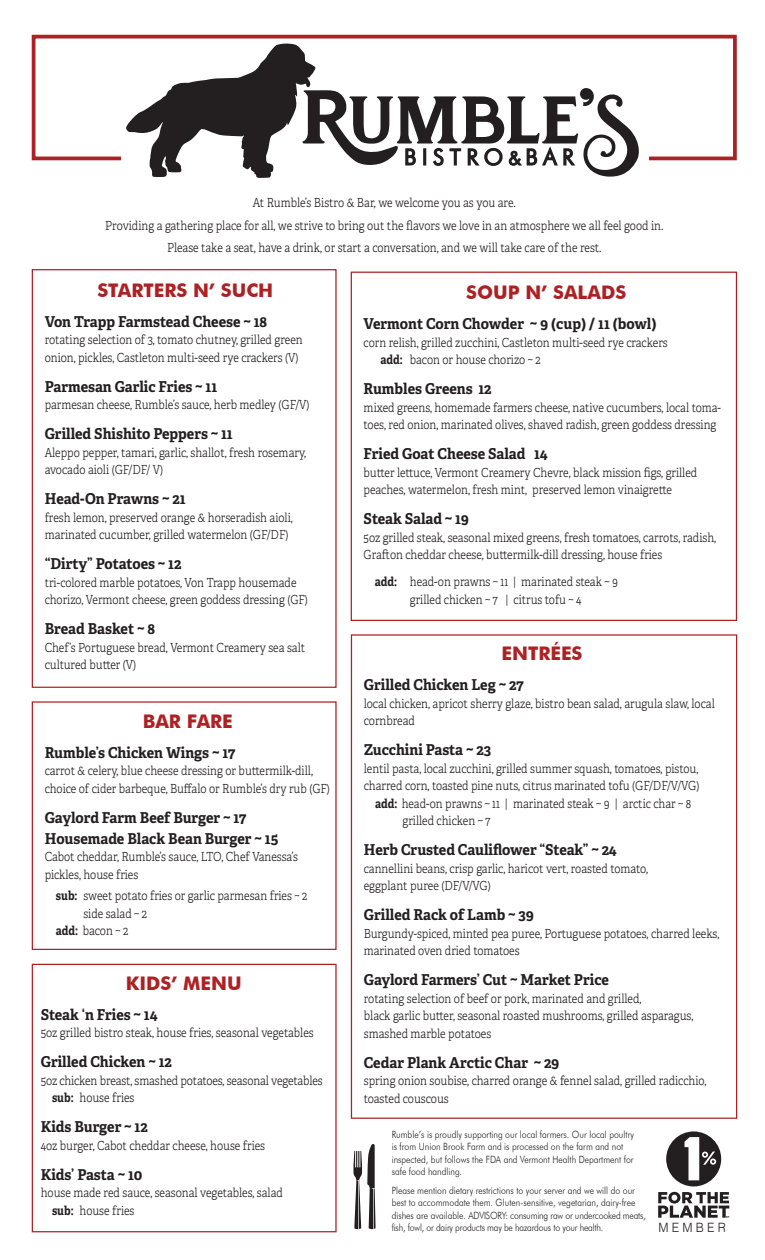
<style>
.page{position:relative;width:765px;height:1260px;background:#fff}
.page>*{position:absolute;margin:0;border:0;box-sizing:border-box;transform-origin:0 0}
.t1{font:700 18.75px "Futura BT";color:#ad2124}
.t2{font:700 15px/21.2px "Adelle";color:#231f20;scale:.95 1}
.t3{font:300 12.88px "Helvetica";letter-spacing:.26em;color:#231f20;scale:.95 1}
.t4{font:300 12.5px/17.5px "Adelle";color:#231f20;scale:.87 1}
.t5{font:300 10px/12.5px "Futura BT";color:#231f20;scale:.87 1}
.s1{font-weight:700}
</style>
<div class="page">
<div style="left:32px;top:964px;width:305px;height:268px;border:1px solid #ad2124"></div>
<div style="left:32px;top:701px;width:305px;height:249px;border:1px solid #ad2124"></div>
<div style="left:32px;top:269px;width:305px;height:419px;border:1px solid #ad2124"></div>
<div style="left:351px;top:272px;width:386px;height:349px;border:1px solid #ad2124"></div>
<div style="left:32px;top:35px;width:705px;height:125px;border:4px solid #ad2124"></div>
<div style="left:121px;top:41px;width:528px;height:137px;background:#fff"></div>
<svg style="left:126px;top:44px;width:513px;height:134px"></svg>
<svg style="left:658px;top:1192px;width:71px;height:26px"></svg>
<div style="left:666px;top:1131px;width:55px;height:55px;background:#231f20;border-radius:50%"></div>
<svg style="left:685px;top:1137px;width:31px;height:43px"></svg>
<svg style="left:354px;top:1144px;width:22px;height:85px"></svg>
<hr style="left:358px;top:1180px;width:1px;height:49px;background:#fff">
<p class="t4" style="left:105px;top:192px;width:643px;line-height:22.5px;text-align:center">At Rumble’s Bistro &amp; Bar, we welcome you as you are.<br>Providing a gathering place for all, we strive to bring out the flavors we love in an atmosphere we all feel good in.<br>Please take a seat, have a drink, or start a conversation, and we will take care of the rest.</p>
<h1 class="t1" style="left:97px;top:279px;width:177px">STARTERS N’ SUCH</h1>
<p class="t2" style="left:45px;top:311px;width:236px">Von Trapp Farmstead Cheese ~ 18</p>
<p class="t4" style="left:45px;top:331px;width:298px">rotating selection of 3, tomato chutney, grilled green onion, pickles, Castleton multi-seed rye crackers (V)</p>
<p class="t2" style="left:45px;top:376px;width:183px">Parmesan Garlic Fries ~ 11</p>
<p class="t4" style="left:45px;top:396px;width:306px">parmesan cheese, Rumble’s sauce, herb medley (GF/V)</p>
<p class="t2" style="left:45px;top:423px;width:199px">Grilled Shishito Peppers ~ 11</p>
<p class="t4" style="left:45px;top:444px;width:302px">Aleppo pepper, tamari, garlic, shallot, fresh rosemary, avocado aioli (GF/DF/ V)</p>
<p class="t2" style="left:45px;top:488px;width:150px">Head-On Prawns ~ 21</p>
<p class="t4" style="left:45px;top:509px;width:287px">fresh lemon, preserved orange &amp; horseradish aioli, marinated cucumber, grilled watermelon (GF/DF)</p>
<p class="t2" style="left:45px;top:553px;width:146px">“Dirty” Potatoes ~ 12</p>
<p class="t4" style="left:45px;top:574px;width:304px">tri-colored marble potatoes, Von Trapp housemade chorizo, Vermont cheese, green goddess dressing (GF)</p>
<p class="t2" style="left:45px;top:618px;width:118px">Bread Basket ~ 8</p>
<p class="t4" style="left:45px;top:639px;width:301px">Chef’s Portuguese bread, Vermont Creamery sea salt cultured butter (V)</p>
<h1 class="t1" style="left:143px;top:709px;width:92px">BAR FARE</h1>
<p class="t2" style="left:45px;top:742px;width:202px">Rumble’s Chicken Wings ~ 17</p>
<p class="t4" style="left:45px;top:762px;width:329px">carrot &amp; celery, blue cheese dressing or buttermilk-dill, choice of cider barbeque, Buffalo or Rumble’s dry rub (GF)</p>
<p class="t2" style="left:45px;top:807px;width:248px">Gaylord Farm Beef Burger ~ 17<br>Housemade Black Bean Burger ~ 15</p>
<p class="t4" style="left:45px;top:848px;width:293px">Cabot cheddar, Rumble’s sauce, LTO, Chef Vanessa’s pickles, house fries</p>
<p class="t4" style="left:56px;top:887px;width:290px"><span class="s1">sub:</span> sweet potato fries or garlic parmesan fries ~ 2</p>
<p class="t4" style="left:83px;top:905px;width:74px">side salad ~ 2</p>
<p class="t4" style="left:56px;top:922px;width:84px"><span class="s1">add:</span> bacon ~ 2</p>
<h1 class="t1" style="left:126px;top:972px;width:117px">KIDS’ MENU</h1>
<p class="t2" style="left:41px;top:1004px;width:125px">Steak ‘n Fries ~ 14</p>
<p class="t4" style="left:41px;top:1024px;width:315px">5oz grilled bistro steak, house fries, seasonal vegetables</p>
<p class="t2" style="left:41px;top:1051px;width:140px">Grilled Chicken ~ 12</p>
<p class="t4" style="left:52px;top:1072px;width:313px;text-indent:-11px">5oz chicken breast, smashed potatoes, seasonal vegetables <span class="s1">sub:</span> house fries</p>
<p class="t2" style="left:41px;top:1116px;width:114px">Kids Burger ~ 12</p>
<p class="t4" style="left:41px;top:1137px;width:259px">4oz burger, Cabot cheddar cheese, house fries</p>
<p class="t2" style="left:41px;top:1164px;width:109px">Kids’ Pasta ~ 10</p>
<p class="t4" style="left:52px;top:1184px;width:267px;text-indent:-11px">house made red sauce, seasonal vegetables, salad <span class="s1">sub:</span> house fries</p>
<h1 class="t1" style="left:466px;top:281px;width:162px">SOUP N’ SALADS</h1>
<p class="t2" style="left:364px;top:313px;width:310px">Vermont Corn Chowder ~ 9 (cup) / 11 (bowl)</p>
<p class="t4" style="left:381px;top:334px;width:332px;text-indent:-17px">corn relish, grilled zucchini, Castleton multi-seed rye crackers <span class="s1">add:</span> bacon or house chorizo ~ 2</p>
<p class="t2" style="left:364px;top:378px;width:136px">Rumbles Greens 12</p>
<p class="t4" style="left:364px;top:399px;width:412px">mixed greens, homemade farmers cheese, native cucumbers, local toma&shy;toes, red onion, marinated olives, shaved radish, green goddess dressing</p>
<p class="t2" style="left:364px;top:443px;width:195px">Fried Goat Cheese Salad 14</p>
<p class="t4" style="left:364px;top:464px;width:385px">butter lettuce, Vermont Creamery Chevre, black mission figs, grilled peaches, watermelon, fresh mint, preserved lemon vinaigrette</p>
<p class="t2" style="left:364px;top:508px;width:112px">Steak Salad ~ 19</p>
<p class="t4" style="left:364px;top:529px;width:407px">5oz grilled steak, seasonal mixed greens, fresh tomatoes, carrots, radish,<br>Grafton cheddar cheese, buttermilk-dill dressing, house fries</p>
<p class="t4" style="left:375px;top:573px;width:281px;text-align:center"><span class="s1">add:</span> head-on prawns ~ 11 | marinated steak ~ 9 grilled chicken ~ 7 | citrus tofu ~ 4</p>
<h1 class="t1" style="left:501px;top:642px;width:83px">ENTRÉES</h1>
<p class="t2" style="left:364px;top:675px;width:170px">Grilled Chicken Leg ~ 27</p>
<p class="t4" style="left:364px;top:695px;width:405px">local chicken, apricot sherry glaze, bistro bean salad, arugula slaw, local cornbread</p>
<p class="t2" style="left:364px;top:740px;width:136px">Zucchini Pasta ~ 23</p>
<p class="t4" style="left:364px;top:760px;width:386px">lentil pasta, local zucchini, grilled summer squash, tomatoes, pistou,</p>
<p class="t4" style="left:364px;top:778px;width:387px">charred corn, toasted pine nuts, citrus marinated tofu (GF/DF/V/VG)</p>
<p class="t4" style="left:375px;top:795px;width:365px"><span class="s1">add:</span> head-on prawns ~ 11 | marinated steak ~ 9 | arctic char ~ 8</p>
<p class="t4" style="left:403px;top:813px;width:103px">grilled chicken ~ 7</p>
<p class="t2" style="left:364px;top:840px;width:268px">Herb Crusted Cauliflower “Steak” ~ 24</p>
<p class="t4" style="left:364px;top:860px;width:328px">cannellini beans, crisp garlic, haricot vert, roasted tomato, eggplant puree (DF/V/VG)</p>
<p class="t2" style="left:364px;top:905px;width:181px">Grilled Rack of Lamb ~ 39</p>
<p class="t4" style="left:364px;top:925px;width:410px">Burgundy-spiced, minted pea puree, Portuguese potatoes, charred leeks, marinated oven dried tomatoes</p>
<p class="t2" style="left:364px;top:970px;width:260px">Gaylord Farmers’ Cut ~ Market Price</p>
<p class="t4" style="left:364px;top:990px;width:380px">rotating selection of beef or pork, marinated and grilled,<br>black garlic butter, seasonal roasted mushrooms, grilled asparagus, smashed marble potatoes</p>
<p class="t2" style="left:364px;top:1052px;width:207px">Cedar Plank Arctic Char ~ 29</p>
<p class="t4" style="left:364px;top:1073px;width:395px">spring onion soubise, charred orange &amp; fennel salad, grilled radicchio, toasted couscous</p>
<p class="t5" style="left:392px;top:1128px;width:280px">Rumble’s is proudly supporting our local farmers. Our local poultry is from Union Brook Farm and is processed on the farm and not inspected, but follows the FDA and Vermont Health Department for safe food handling.</p>
<p class="t5" style="left:392px;top:1184px;width:294px">Please mention dietary restrictions to your server and we will do our best to accommodate them. Gluten-sensitive, vegetarian, dairy-free dishes are available. ADVISORY: consuming raw or undercooked meats, fish, fowl, or dairy products may be hazardous to your health.</p>
<p class="t3" style="left:659px;top:1216px;width:72px">MEMBER</p>
</div>
